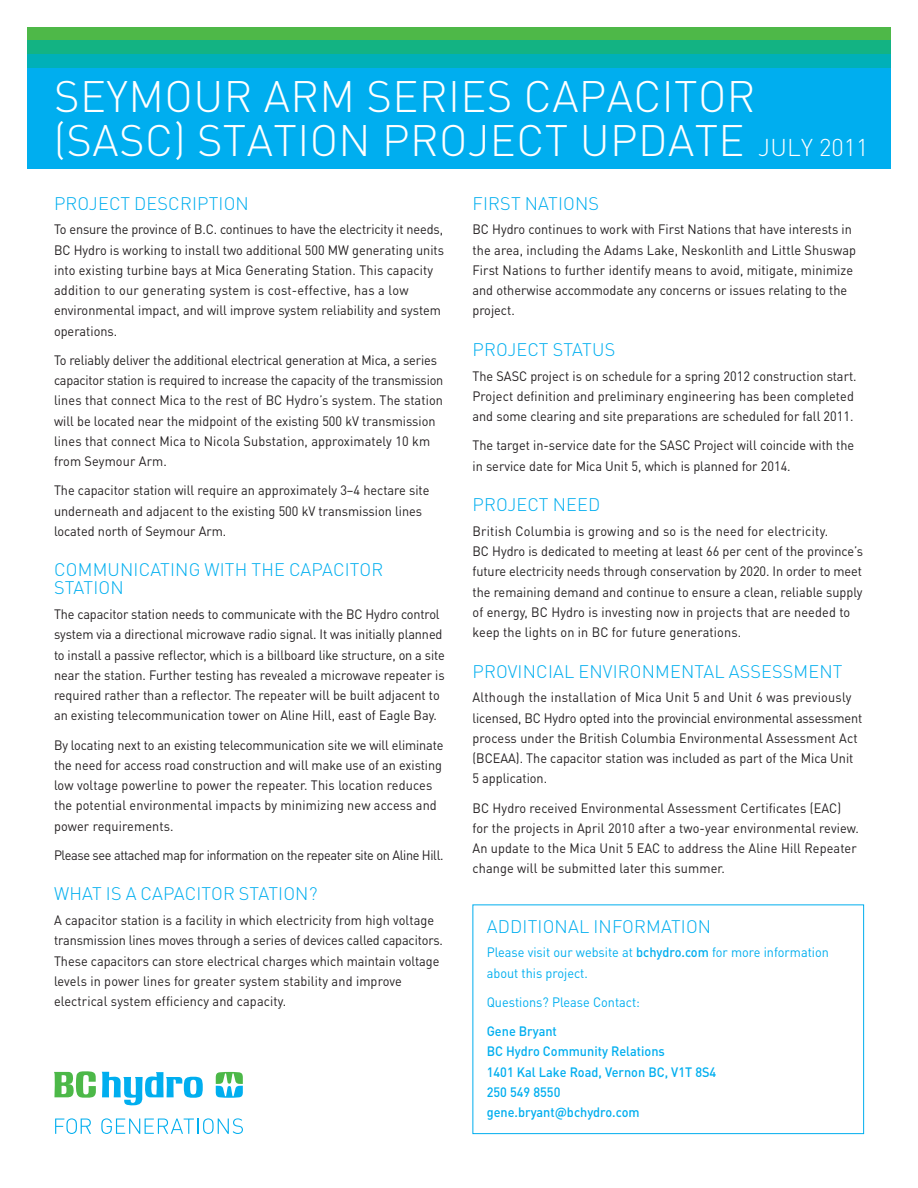
<style>
.page{position:relative;width:918px;height:1188px;background:#fff}
.page>*{position:absolute;margin:0;border:0;box-sizing:border-box;transform-origin:0 0}
.t1{font:300 43.5px/43.5px "DINOT";letter-spacing:.01em;color:#fff}
.t2{font:300 18px/18px "DINOT";letter-spacing:.01em;color:#00aeef}
.t3{font:13.5px/20.2px "DINOT";color:#231f20;scale:.94 1}
.t4{font:500 13.5px/20.2px "DINOT";color:#00aeef;scale:.94 1}
.t5{font:13.5px/20.2px "DINOT";color:#00aeef;scale:.94 1}
.t6{font:13.5px "DINOT";letter-spacing:-.03em;color:#231f20;scale:.94 1}
.s1{font-size:24px}
.s2{font-weight:500}
</style>
<div class="page">
<div style="left:27px;top:68px;width:864px;height:101px;background:#00aeef"></div>
<div style="left:27px;top:54px;width:864px;height:14px;background:#00b0b8"></div>
<div style="left:27px;top:27px;width:864px;height:13px;background:#4eb848"></div>
<div style="left:27px;top:40px;width:864px;height:14px;background:#13b383"></div>
<svg style="left:102px;top:1072px;width:101px;height:34px"></svg>
<svg style="left:216px;top:1072px;width:27px;height:26px"></svg>
<svg style="left:55px;top:1118px;width:36px;height:16px"></svg>
<svg style="left:101px;top:1118px;width:142px;height:16px"></svg>
<svg style="left:54px;top:1071px;width:42px;height:27px"></svg>
<div style="left:472px;top:904px;width:392px;height:230px;border:1px solid #00aeef"></div>
<h1 class="t1" style="left:54px;top:74px;width:816px">SEYMOUR ARM SERIES CAPACITOR (SASC) STATION PROJECT U PDATE <span class="s1">JULY 2011</span></h1>
<h2 class="t2" style="left:54px;top:194px;width:196px">PROJECT D ESC RIPTION</h2>
<p class="t3" style="left:54px;top:219px;width:417px">To ensure the province of B.C. continues to have the electricity it needs, BC Hydro is working to install two additional 500 MW generating units into existing turbine bays at Mica Generating Station. This capacity addition to our generating system is cost-effective, has a low environmental impact, and will improve system reliability and system operations.</p>
<p class="t3" style="left:54px;top:350px;width:416px">To reliably deliver the additional electrical generation at Mica, a series capacitor station is required to increase the capacity of the transmission lines that connect Mica to the rest of BC Hydro’s system. The station will be located near the midpoint of the existing 500 kV transmission lines that connect Mica to Nicola Substation, approximately 10 km from Seymour Arm.</p>
<p class="t3" style="left:54px;top:480px;width:401px">The capacitor station will require an approximately 3–4 hectare site underneath and adjacent to the existing 500 kV transmission lines located north of Seymour Arm.</p>
<h2 class="t2" style="left:54px;top:561px;width:331px">COMMUNICATING WITH THE CAPACITOR<br>STATION</h2>
<p class="t3" style="left:54px;top:604px;width:417px">The capacitor station needs to communicate with the BC Hydro control system via a directional microwave radio signal. It was initially planned to install a passive reflector, which is a billboard like structure, on a site near the station. Further testing has revealed a microwave repeater is required rather than a reflector. The repeater will be built adjacent to an existing telecommunication tower on Aline Hill, east of Eagle Bay.</p>
<p class="t3" style="left:54px;top:734px;width:416px">By locating next to an existing telecommunication site we will eliminate the need for access road construction and will make use of an existing low voltage powerline to power the repeater. This location reduces the potential environmental impacts by minimizing new access and power requirements.</p>
<p class="t6" style="left:54px;top:846px;width:416px">Please see attached map for information on the repeater site on Aline Hill.</p>
<h2 class="t2" style="left:54px;top:885px;width:265px">WHAT IS A CAPAC ITOR STATION?</h2>
<p class="t3" style="left:54px;top:910px;width:415px">A capacitor station is a facility in which electricity from high voltage transmission lines moves through a series of devices called capacitors.<br>These capacitors can store electrical charges which maintain voltage levels in power lines for greater system stability and improve electrical system efficiency and capacity.</p>
<h2 class="t2" style="left:473px;top:194px;width:126px">FIRST NATIONS</h2>
<p class="t3" style="left:472px;top:219px;width:410px">BC Hydro continues to work with First Nations that have interests in the area, including the Adams Lake, Neskonlith and Little Shuswap First Nations to further identify means to avoid, mitigate, minimize and otherwise accommodate any concerns or issues relating to the project.</p>
<h2 class="t2" style="left:473px;top:340px;width:142px">PROJECT STATUS</h2>
<p class="t3" style="left:472px;top:365px;width:410px">The SASC project is on schedule for a spring 2012 construction start.<br>Project definition and preliminary engineering has been completed and some clearing and site preparations are scheduled for fall 2011.</p>
<p class="t3" style="left:472px;top:435px;width:408px">The target in-service date for the SASC Project will coincide with the in service date for Mica Unit 5, which is planned for 2014.</p>
<h2 class="t2" style="left:473px;top:495px;width:129px">PROJECT N EED</h2>
<p class="t3" style="left:472px;top:521px;width:417px">British Columbia is growing and so is the need for electricity.<br>BC Hydro is dedicated to meeting at least 66 per cent of the province’s future electricity needs through conservation by 2020. In order to meet the remaining demand and continue to ensure a clean, reliable supply of energy, BC Hydro is investing now in projects that are needed to keep the lights on in BC for future generations.</p>
<h2 class="t2" style="left:473px;top:662px;width:371px">PROVINC IAL ENVIRONMENTAL ASSESSMENT</h2>
<p class="t3" style="left:472px;top:687px;width:416px">Although the installation of Mica Unit 5 and Unit 6 was previously licensed, BC Hydro opted into the provincial environmental assessment process under the British Columbia Environmental Assessment Act (BCEAA). The capacitor station was included as part of the Mica Unit 5 application.</p>
<p class="t3" style="left:472px;top:797px;width:413px">BC Hydro received Environmental Assessment Certificates (EAC) for the projects in April 2010 after a two-year environmental review.<br>An update to the Mica Unit 5 EAC to address the Aline Hill Repeater change will be submitted later this summer.</p>
<h2 class="t2" style="left:487px;top:917px;width:226px">ADDITIONAL I NFORMATION</h2>
<p class="t5" style="left:487px;top:942px;width:366px">Please visit our website at <span class="s2">bchydro.com</span> for more information about this project.</p>
<p class="t5" style="left:487px;top:992px;width:165px">Questions? Please Contact:</p>
<p class="t4" style="left:487px;top:1021px;width:246px">Gene Bryant<br>BC Hydro Community Relations<br>1401 Kal Lake Road, Vernon BC, V1T 8S4<br>250 549 8550 gene.bryant@bchydro.com</p>
</div>
